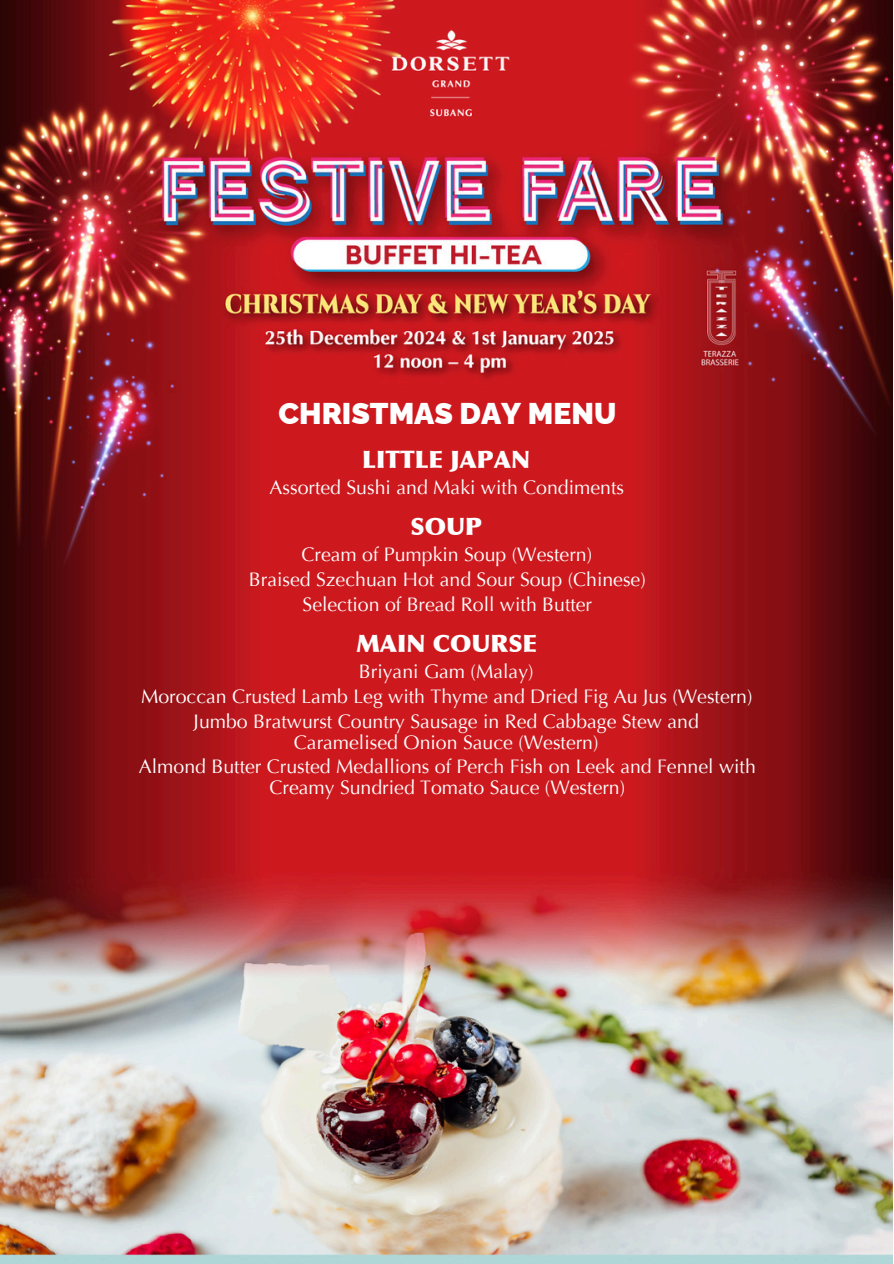
<style>
.page{position:relative;width:894px;height:1264px;background:#fff}
.page>*{position:absolute;margin:0;border:0;box-sizing:border-box;transform-origin:0 0}
.t1{font:900 30px "Raleway";color:#fff}
.t2{font:900 24px "Optima";color:#fff}
.t3{font:19.5px/20.2px "Optima";color:#fff;text-align:center}
</style>
<div class="page">
<img style="left:0;top:0;width:892px;height:1263px">
<p class="t1" style="left:278px;top:396px;width:339px">CHRISTMAS DAY MENU</p>
<h1 class="t2" style="left:362px;top:445px;width:169px">LITTLE JAPAN</h1>
<h2 class="t3" style="left:269px;top:477px;width:356px">Assorted Sushi and Maki with Condiments</h2>
<p class="t2" style="left:410px;top:511px;width:73px">SOUP</p>
<h2 class="t3" style="left:301px;top:544px;width:292px">Cream of Pumpkin Soup (Western)</h2>
<p class="t3" style="left:249px;top:569px;width:398px">Braised Szechuan Hot and Sour Soup (Chinese)</p>
<p class="t3" style="left:302px;top:595px;width:291px">Selection of Bread Roll with Butter</p>
<p class="t2" style="left:356px;top:629px;width:182px">MAIN COURSE</p>
<h2 class="t3" style="left:359px;top:661px;width:176px">Briyani Gam (Malay)</h2>
<p class="t3" style="left:141px;top:687px;width:613px">Moroccan Crusted Lamb Leg with Thyme and Dried Fig Au Jus (Western)</p>
<p class="t3" style="left:193px;top:712px;width:506px">Jumbo Bratwurst Country Sausage in Red Cabbage Stew and<br>Caramelised Onion Sauce (Western)</p>
<p class="t3" style="left:139px;top:757px;width:618px">Almond Butter Crusted Medallions of Perch Fish on Leek and Fennel with<br>Creamy Sundried Tomato Sauce (Western)</p>
</div>
